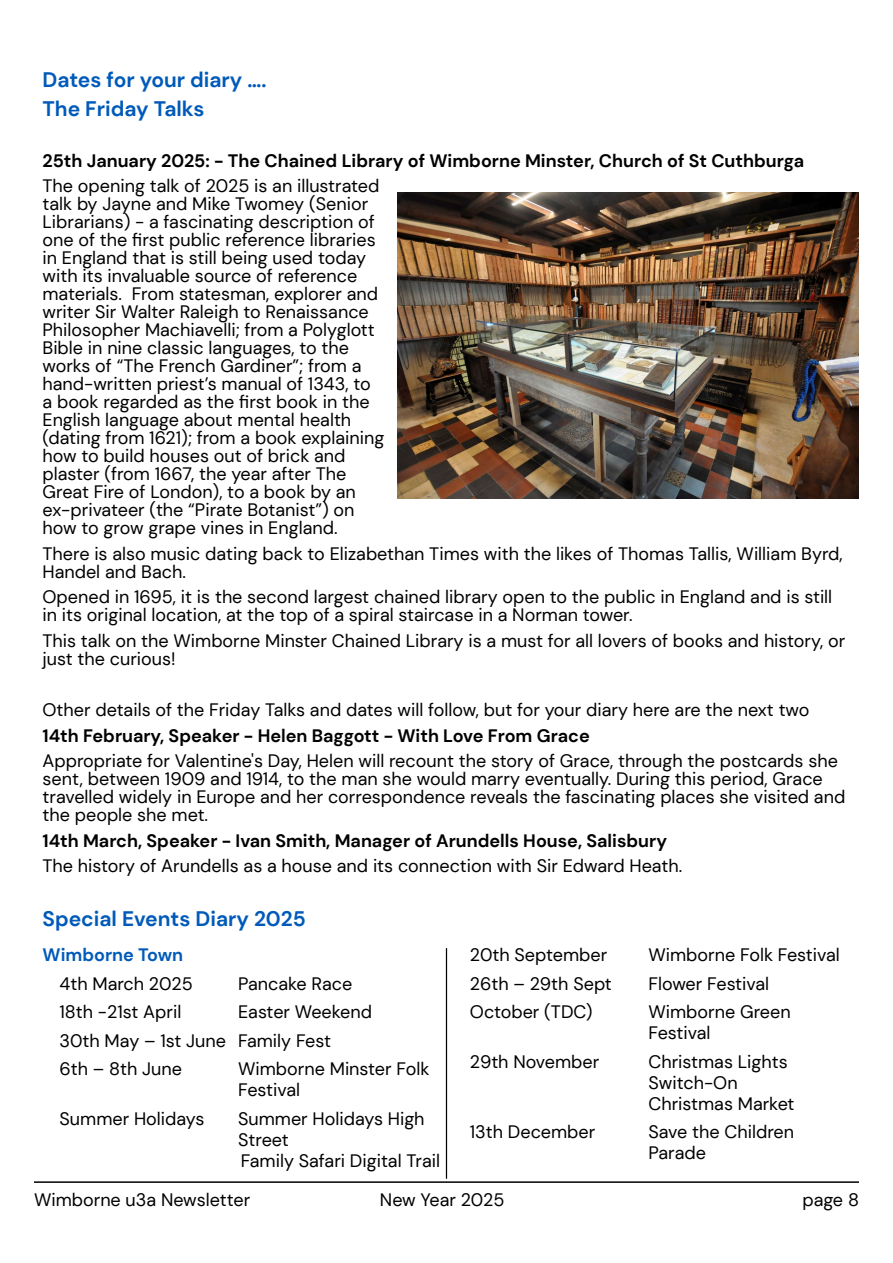
<style>
.page{position:relative;width:893px;height:1263px;background:#fff}
.page>*{position:absolute;margin:0;border:0;box-sizing:border-box;transform-origin:0 0}
.t1{font:700 21px/28.5px "DM Sans";color:#005ab9}
.t2{font:18px/18px "DM Sans";color:#000}
.t3{font:700 18px "DM Sans";color:#000}
.t4{font:700 18px "DM Sans";color:#005ab9}
</style>
<div class="page">
<hr style="left:34px;top:1181px;width:825px;height:2px;background:#000">
<img style="left:398px;top:192px;width:461px;height:307px">
<hr style="left:446px;top:948px;width:1px;height:231px;background:#000">
<p class="t1" style="left:43px;top:66px;width:225px">Dates for your diary ….<br>The Friday Talks</p>
<p class="t3" style="left:43px;top:149px;width:763px">25th January 2025: - The Chained Library of Wimborne Minster, Church of St Cuthburga</p>
<p class="t2" style="left:43px;top:177px;width:343px">The opening talk of 2025 is an illustrated talk by Jayne and Mike Twomey (Senior Librarians) - a fascinating description of one of the first public reference libraries in England that is still being used today with its invaluable source of reference materials. From statesman, explorer and writer Sir Walter Raleigh to Renaissance Philosopher Machiavelli; from a Polyglott Bible in nine classic languages, to the works of “The French Gardiner”; from a hand-written priest’s manual of 1343, to a book regarded as the first book in the English language about mental health (dating from 1621); from a book explaining how to build houses out of brick and plaster (from 1667, the year after The Great Fire of London), to a book by an ex-privateer (the “Pirate Botanist”) on how to grow grape vines in England.</p>
<p class="t2" style="left:43px;top:545px;width:802px">There is also music dating back to Elizabethan Times with the likes of Thomas Tallis, William Byrd,<br>Handel and Bach.</p>
<p class="t2" style="left:43px;top:588px;width:791px">Opened in 1695, it is the second largest chained library open to the public in England and is still in its original location, at the top of a spiral staircase in a Norman tower.</p>
<p class="t2" style="left:43px;top:632px;width:804px">This talk on the Wimborne Minster Chained Library is a must for all lovers of books and history, or just the curious!</p>
<p class="t2" style="left:43px;top:701px;width:768px">Other details of the Friday Talks and dates will follow, but for your diary here are the next two</p>
<p class="t3" style="left:43px;top:724px;width:549px">14th February, Speaker - Helen Baggott - With Love From Grace</p>
<p class="t2" style="left:43px;top:752px;width:804px">Appropriate for Valentine's Day, Helen will recount the story of Grace, through the postcards she sent, between 1909 and 1914, to the man she would marry eventually. During this period, Grace travelled widely in Europe and her correspondence reveals the fascinating places she visited and the people she met.</p>
<p class="t3" style="left:43px;top:829px;width:626px">14th March, Speaker - Ivan Smith, Manager of Arundells House, Salisbury</p>
<p class="t2" style="left:43px;top:857px;width:641px">The history of Arundells as a house and its connection with Sir Edward Heath.</p>
<p class="t1" style="left:43px;top:904px;width:265px">Special Events Diary 2025</p>
<p class="t4" style="left:43px;top:943px;width:142px">Wimborne Town</p>
<p class="t2" style="left:60px;top:974px;width:135px">4th March 2025</p>
<p class="t2" style="left:238px;top:974px;width:116px">Pancake Race</p>
<p class="t2" style="left:60px;top:1003px;width:123px">18th -21st April</p>
<p class="t2" style="left:60px;top:998px;width:314px;line-height:28.5px;text-indent:179px">Easter Weekend<br>30th May – 1st June Family Fest<br>6th – 8th June</p>
<p class="t2" style="left:238px;top:1058px;width:193px;line-height:21px">Wimborne Minster Folk<br>Festival</p>
<p class="t2" style="left:60px;top:1109px;width:146px">Summer Holidays</p>
<p class="t2" style="left:238px;top:1108px;width:203px;line-height:21px">Summer Holidays High<br>Street<br>Family Safari Digital Trail</p>
<p class="t2" style="left:470px;top:946px;width:139px">20th September</p>
<p class="t2" style="left:648px;top:946px;width:193px">Wimborne Folk Festival</p>
<p class="t2" style="left:470px;top:974px;width:144px">26th – 29th Sept</p>
<p class="t2" style="left:648px;top:974px;width:122px">Flower Festival</p>
<p class="t2" style="left:470px;top:1003px;width:124px">October (TDC)</p>
<p class="t2" style="left:648px;top:1001px;width:144px;line-height:21px">Wimborne Green<br>Festival</p>
<p class="t2" style="left:470px;top:1052px;width:131px">29th November</p>
<p class="t2" style="left:648px;top:1051px;width:148px;line-height:21px">Christmas Lights<br>Switch-On<br>Christmas Market</p>
<p class="t2" style="left:470px;top:1123px;width:127px">13th December</p>
<p class="t2" style="left:648px;top:1121px;width:147px;line-height:21px">Save the Children<br>Parade</p>
<p class="t2" style="left:34px;top:1190px;width:218px">Wimborne u3a Newsletter</p>
<p class="t2" style="left:380px;top:1190px;width:126px">New Year 2025</p>
<p class="t2" style="left:802px;top:1190px;width:58px">page 8</p>
</div>
